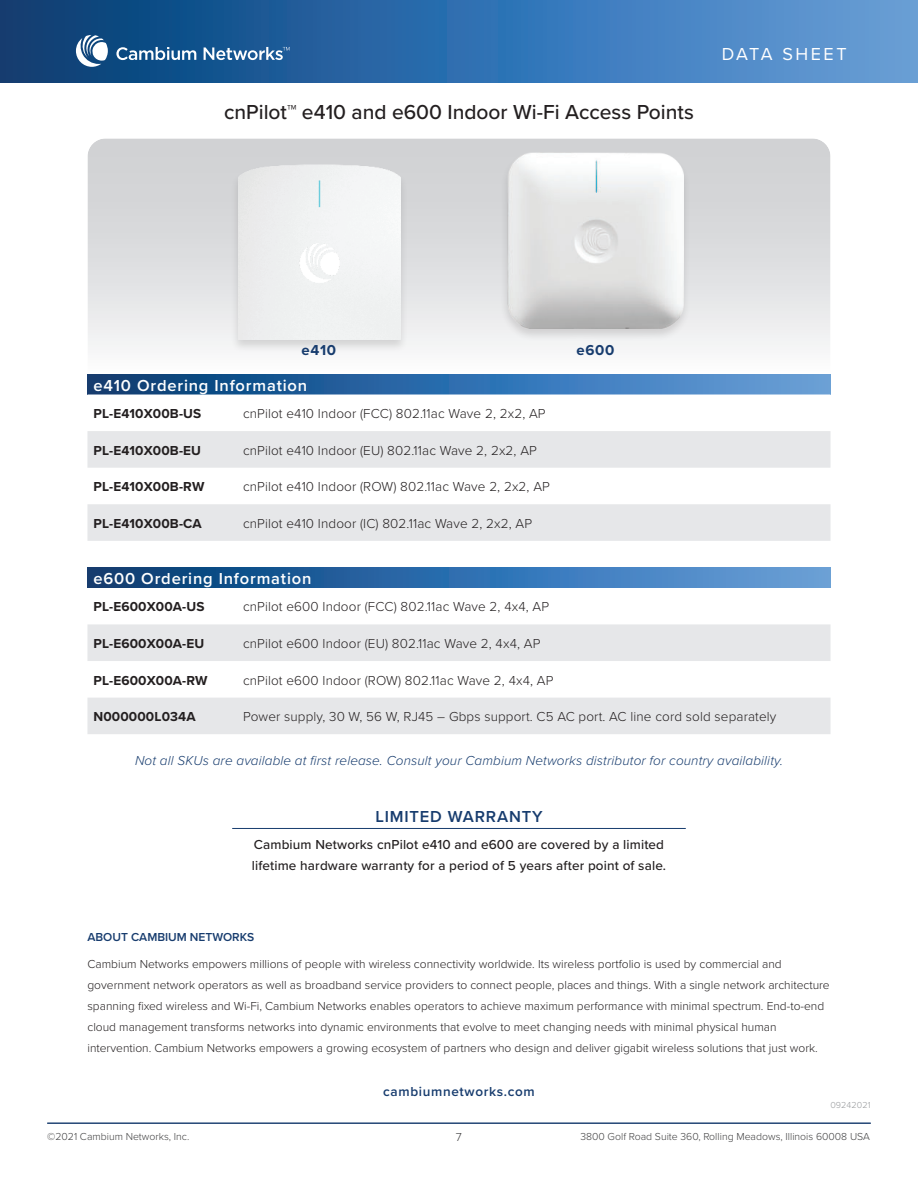
<style>
.page{position:relative;width:918px;height:1188px;background:#fff}
.page>*{position:absolute;margin:0;border:0;box-sizing:border-box;transform-origin:0 0}
.t1{font:500 21px "Proxima Nova";color:#231f20}
.t2{font:600 16.5px "Proxima Nova";letter-spacing:.05em;color:#fff}
.t3{font:600 16.5px "Proxima Nova";letter-spacing:.05em;color:#173c6e}
.t4{font:700 15px "Proxima Nova";letter-spacing:.05em;color:#173c6e}
.t5{font:300 13.5px "Proxima Nova";letter-spacing:.01em;color:#231f20}
.t6{font:500 13.5px/21px "Proxima Nova";letter-spacing:.01em;color:#231f20}
.t7{font:700 13.5px "Proxima Nova";letter-spacing:.01em;color:#231f20}
.t8{font:italic 300 13.5px "Proxima Nova";letter-spacing:.01em;color:#173c6e}
.t9{font:600 13.5px "Proxima Nova";letter-spacing:.05em;color:#173c6e}
.t10{font:300 12px/21px "Proxima Nova";color:#231f20}
.t11{font:600 12px "Proxima Nova";color:#173c6e}
.t12{font:300 12px "Proxima Nova";color:#3e3e3f}
.t13{font:300 10.5px "Proxima Nova";color:#3e3e3f}
.t14{font:300 9px "Proxima Nova";letter-spacing:.01em;color:#97999c}
</style>
<div class="page">
<svg style="left:0;top:0;width:918px;height:82px;background:#3470ad"></svg>
<svg style="left:116px;top:47px;width:224px;height:23px;background:#3a6fa1"></svg>
<svg style="left:66px;top:35px;width:42px;height:44px"></svg>
<hr style="left:47px;top:1123px;width:824px;height:1px;background:#173c6e">
<svg style="left:87px;top:138px;width:744px;height:209px;background:#dcdddf"></svg>
<svg style="left:87px;top:374px;width:744px;height:21px;background:#3771ac"></svg>
<svg style="left:87px;top:431px;width:744px;height:110px;fill:#e6e7e9"></svg>
<div style="left:230px;top:163px;width:179px;height:190px;background:#231f20;opacity:.15"></div>
<img style="left:238px;top:163px;width:163px;height:176px">
<div style="left:500px;top:151px;width:191px;height:191px;background:#231f20;opacity:.15"></div>
<img style="left:507px;top:153px;width:177px;height:176px">
<svg style="left:87px;top:568px;width:744px;height:20px;background:#326daa"></svg>
<svg style="left:87px;top:624px;width:744px;height:110px;fill:#e6e7e9"></svg>
<hr style="left:232px;top:828px;width:454px;height:1px;background:#173c6e">
<h1 class="t1" style="left:224px;top:104px;width:471px">cnPilot™ e410 and e600 Indoor Wi-Fi Access Points</h1>
<p class="t4" style="left:301px;top:344px;width:36px">e410</p>
<p class="t4" style="left:576px;top:344px;width:40px">e600</p>
<h2 class="t2" style="left:93px;top:378px;width:215px">e410 Ordering Information</h2>
<p class="t7" style="left:93px;top:408px;width:109px">PL-E410X00B-US</p>
<p class="t5" style="left:243px;top:408px;width:304px">cnPilot e410 Indoor (FCC) 802.11ac Wave 2, 2x2, AP</p>
<p class="t7" style="left:93px;top:445px;width:109px">PL-E410X00B-EU</p>
<p class="t5" style="left:243px;top:445px;width:295px">cnPilot e410 Indoor (EU) 802.11ac Wave 2, 2x2, AP</p>
<p class="t7" style="left:93px;top:481px;width:112px">PL-E410X00B-RW</p>
<p class="t5" style="left:243px;top:481px;width:308px">cnPilot e410 Indoor (ROW) 802.11ac Wave 2, 2x2, AP</p>
<p class="t7" style="left:93px;top:518px;width:110px">PL-E410X00B-CA</p>
<p class="t5" style="left:243px;top:518px;width:291px">cnPilot e410 Indoor (IC) 802.11ac Wave 2, 2x2, AP</p>
<h2 class="t2" style="left:93px;top:572px;width:219px">e600 Ordering Information</h2>
<p class="t7" style="left:93px;top:601px;width:113px">PL-E600X00A-US</p>
<p class="t5" style="left:243px;top:601px;width:308px">cnPilot e600 Indoor (FCC) 802.11ac Wave 2, 4x4, AP</p>
<p class="t7" style="left:93px;top:638px;width:112px">PL-E600X00A-EU</p>
<p class="t5" style="left:243px;top:638px;width:299px">cnPilot e600 Indoor (EU) 802.11ac Wave 2, 4x4, AP</p>
<p class="t7" style="left:93px;top:674px;width:116px">PL-E600X00A-RW</p>
<p class="t5" style="left:243px;top:674px;width:312px">cnPilot e600 Indoor (ROW) 802.11ac Wave 2, 4x4, AP</p>
<p class="t7" style="left:93px;top:711px;width:104px">N000000L034A</p>
<p class="t5" style="left:243px;top:711px;width:535px">Power supply, 30 W, 56 W, RJ45 – Gbps support. C5 AC port. AC line cord sold separately</p>
<p class="t8" style="left:135px;top:755px;width:649px">Not all SKUs are available at first release. Consult your Cambium Networks distributor for country availability.</p>
<h2 class="t3" style="left:375px;top:809px;width:169px">LIMITED WARRANTY</h2>
<p class="t6" style="left:252px;top:835px;width:416px">Cambium Networks cnPilot e410 and e600 are covered by a limited lifetime hardware warranty for a period of 5 years after point of sale.</p>
<p class="t11" style="left:87px;top:932px;width:168px">ABOUT CAMBIUM NETWORKS</p>
<p class="t10" style="left:87px;top:955px;width:744px">Cambium Networks empowers millions of people with wireless connectivity worldwide. Its wireless portfolio is used by commercial and government network operators as well as broadband service providers to connect people, places and things. With a single network architecture spanning fixed wireless and Wi-Fi, Cambium Networks enables operators to achieve maximum performance with minimal spectrum. End-to-end cloud management transforms networks into dynamic environments that evolve to meet changing needs with minimal physical human intervention. Cambium Networks empowers a growing ecosystem of partners who design and deliver gigabit wireless solutions that just work.</p>
<p class="t9" style="left:383px;top:1086px;width:153px">cambiumnetworks.com</p>
<p class="t13" style="left:47px;top:1132px;width:144px">©2021 Cambium Networks, Inc.</p>
<p class="t12" style="left:456px;top:1132px;width:8px">7</p>
<p class="t14" style="left:830px;top:1102px;width:42px">09242021</p>
<p class="t13" style="left:580px;top:1132px;width:291px">3800 Golf Road Suite 360, Rolling Meadows, Illinois 60008 USA</p>
</div>
